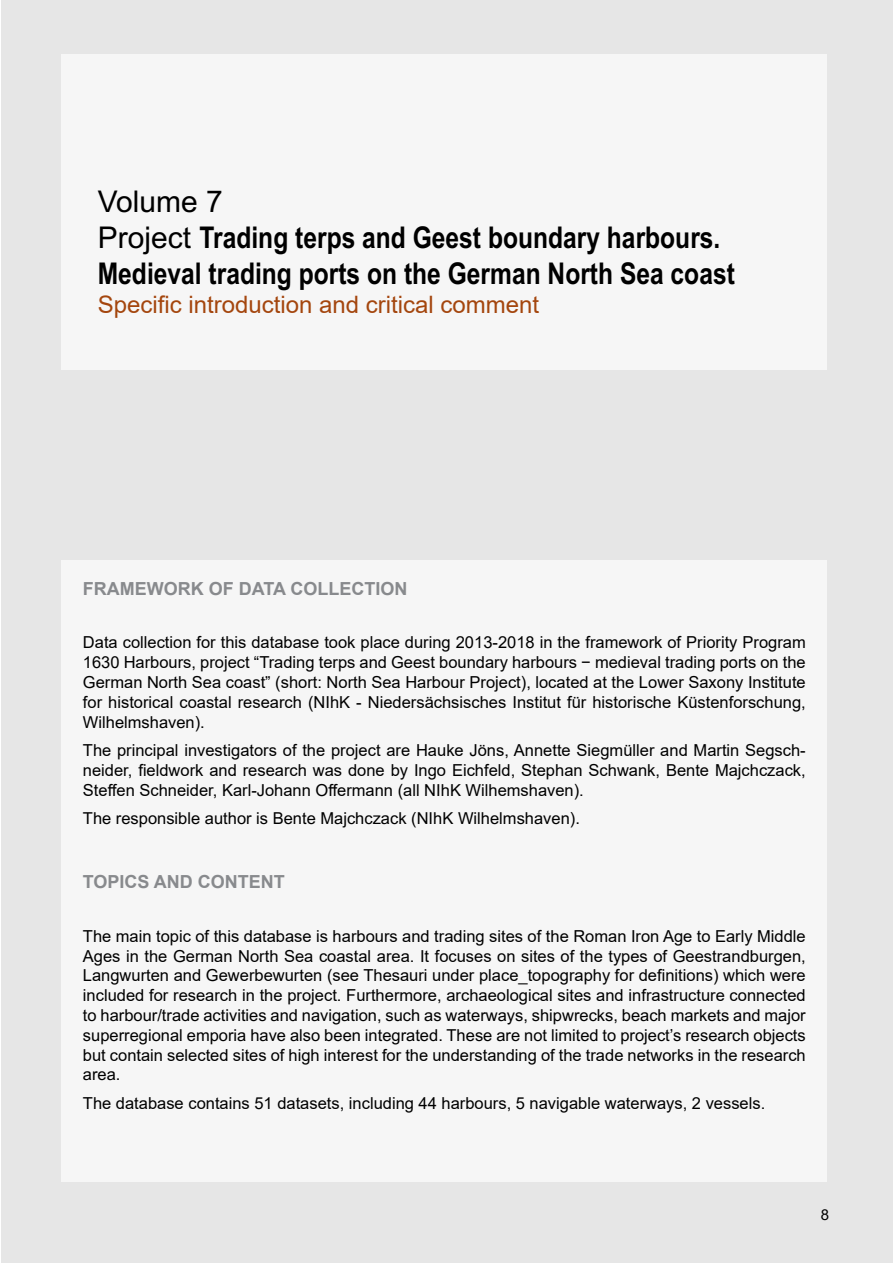
<style>
.page{position:relative;width:893px;height:1263px;background:#fff}
.page>*{position:absolute;margin:0;border:0;box-sizing:border-box;transform-origin:0 0}
.t1{font:700 30px/36px "Arial Narrow";color:#000}
.t2{font:30px "Arial";color:#000}
.t3{font:24px "Arial MT2";color:#a4460e}
.t4{font:700 18px "Arial";color:#888a8d}
.t5{font:16.5px/19.8px "Arial MT2";color:#000;text-align:justify}
.t6{font:16.5px/19.8px "Arial";color:#000}
.t7{font:15px "Arial";color:#000}
.s1{font-family:"Arial";font-weight:400}
</style>
<div class="page">
<div style="left:1px;top:0;width:892px;height:1263px;background:#e6e6e6"></div>
<div style="left:62px;top:54px;width:765px;height:316px;background:#f6f6f6"></div>
<div style="left:62px;top:560px;width:765px;height:622px;background:#f6f6f6"></div>
<h1 class="t2" style="left:98px;top:181px;width:127px">Volume 7</h1>
<h1 class="t1" style="left:98px;top:218px;width:639px"><span class="s1">Project</span> Trading terps and Geest boundary harbours.<br>Medieval trading ports on the German North Sea coast</h1>
<h2 class="t3" style="left:98px;top:288px;width:443px">Specific introduction and critical comment</h2>
<p class="t4" style="left:83px;top:576px;width:326px">FRAMEWORK OF DATA COLLECTION</p>
<p class="t5" style="left:83px;top:633px;width:724px">Data collection for this database took place during 2013-2018 in the framework of Priority Program 1630 Harbours, project “Trading terps and Geest boundary harbours − medieval trading ports on the German North Sea coast” (short: North Sea Harbour Project), located at the Lower Saxony Institute for historical coastal research (NIhK - Niedersächsisches Institut für historische Küstenforschung,</p>
<p class="t6" style="left:83px;top:712px;width:123px">Wilhelmshaven).</p>
<p class="t5" style="left:83px;top:740px;width:724px">The principal investigators of the project are Hauke Jöns, Annette Siegmüller and Martin Segsch&shy;neider, fieldwork and research was done by Ingo Eichfeld, Stephan Schwank, Bente Majchczack, Steffen Schneider, Karl-Johann Offermann (all NIhK Wilhemshaven).</p>
<p class="t6" style="left:83px;top:808px;width:498px">The responsible author is Bente Majchczack (NIhK Wilhelmshaven).</p>
<p class="t4" style="left:83px;top:869px;width:204px">TOPICS AND CONTENT</p>
<p class="t5" style="left:83px;top:926px;width:724px">The main topic of this database is harbours and trading sites of the Roman Iron Age to Early Middle Ages in the German North Sea coastal area. It focuses on sites of the types of Geestrandburgen, Langwurten and Gewerbewurten (see Thesauri under place_topography for definitions) which were included for research in the project. Furthermore, archaeological sites and infrastructure connected</p>
<p class="t6" style="left:83px;top:1005px;width:724px">to harbour/trade activities and navigation, such as waterways, shipwrecks, beach markets and major superregional emporia have also been integrated. These are not limited to project’s research objects</p>
<p class="t5" style="left:83px;top:1045px;width:724px">but contain selected sites of high interest for the understanding of the trade networks in the research</p>
<p class="t6" style="left:83px;top:1065px;width:39px">area.</p>
<p class="t5" style="left:83px;top:1093px;width:684px">The database contains 51 datasets, including 44 harbours, 5 navigable waterways, 2 vessels.</p>
<p class="t7" style="left:821px;top:1204px;width:10px">8</p>
</div>
